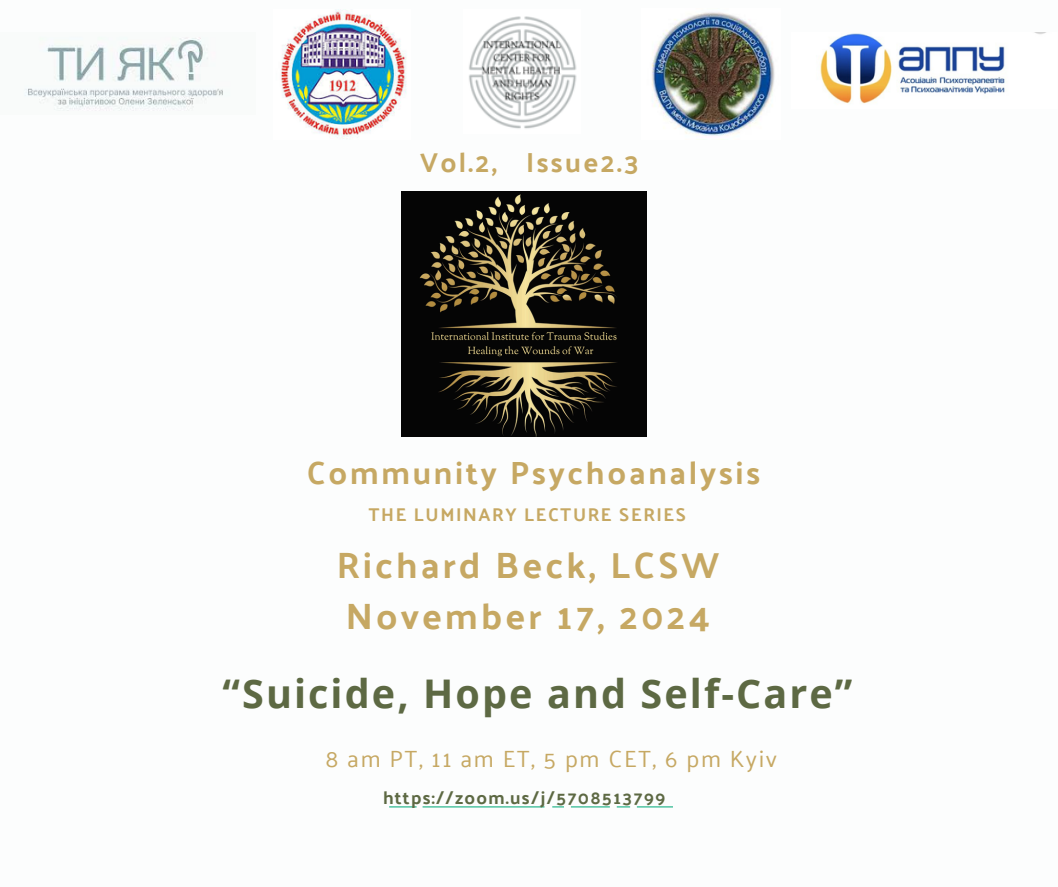
<style>
.page{position:relative;width:1058px;height:887px;background:#fff}
.page>*{position:absolute;margin:0;border:0;box-sizing:border-box;transform-origin:0 0}
.t1{font:700 39.45px "Open Sans";letter-spacing:.055em;color:#5d6943}
.t2{font:700 36.45px/50.7px "Palanquin";letter-spacing:.085em;color:#c6a863}
.t3{font:700 31.95px "Palanquin";letter-spacing:.085em;color:#c6a863}
.t4{font:700 27.45px "Palanquin";letter-spacing:.085em;color:#c6a863}
.t5{font:23.4px "Palanquin";letter-spacing:.07em;color:#c6a863}
.t6{font:700 18.45px "Palanquin";letter-spacing:.085em;color:#c6a863}
.t7{font:700 18.15px "Palanquin";letter-spacing:.07em;color:#5d6943}
</style>
<div class="page">
<svg style="left:389px;top:806px;width:284px;height:1px"></svg>
<img style="left:401px;top:191px;width:246px;height:245px">
<img style="left:651px;top:12px;width:124px;height:124px">
<img style="left:24px;top:37px;width:199px;height:74px">
<img style="left:469px;top:16px;width:108px;height:113px">
<img style="left:281px;top:10px;width:126px;height:129px">
<img style="left:820px;top:32px;width:226px;height:72px">
<h5 class="t4" style="left:420px;top:147px;width:220px">Vol.2, Issue2.3</h5>
<h2 class="t3" style="left:307px;top:454px;width:455px">Community Psychoanalysis</h2>
<h1 class="t6" style="left:369px;top:503px;width:319px">THE LUMINARY LECTURE SERIES</h1>
<h4 class="t2" style="left:337px;top:540px;width:384px">Richard Beck, LCSW<br>November 17, 2024</h4>
<h1 class="t1" style="left:222px;top:666px;width:631px">“Suicide, Hope and Self-Care”</h1>
<h3 class="t5" style="left:325px;top:744px;width:453px">8 am PT, 11 am ET, 5 pm CET, 6 pm Kyiv</h3>
<p class="t7" style="left:383px;top:787px;width:284px">https://zoom.us/j/5708513799</p>
</div>
